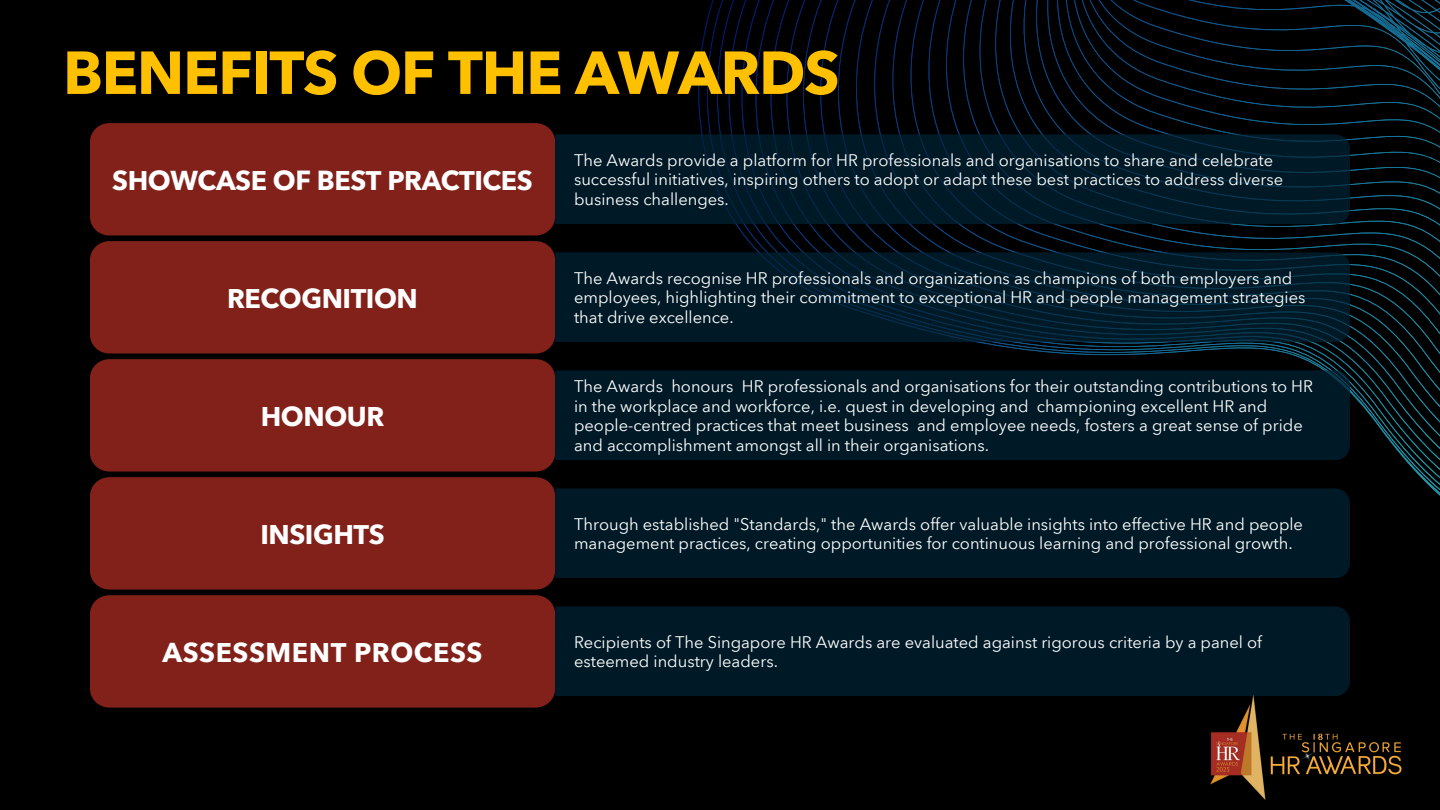
<style>
.page{position:relative;width:1440px;height:810px;background:#000}
.page>*{position:absolute;margin:0;border:0;box-sizing:border-box;transform-origin:0 0}
.t1{font:700 60px "Avenir Next Thai Modern";letter-spacing:-.02em;color:#ffc000}
.t2{font:700 27px "Avenir Next Thai Modern";letter-spacing:-.015em;color:#fff}
.t3{font:700 27px "Avenir Next Thai Modern";letter-spacing:.02em;color:#fff}
.t4{font:16.5px/19.5px "Avenir Next Thai Modern";color:#fff}
</style>
<div class="page">
<svg style="left:698px;top:0;width:742px;height:496px"></svg>
<svg style="left:555px;top:134px;width:795px;height:90px;background:#001a28"></svg>
<div style="left:90px;top:123px;width:465px;height:113px;background:#81211a"></div>
<svg style="left:555px;top:252px;width:795px;height:90px;background:#001b29"></svg>
<div style="left:90px;top:241px;width:465px;height:113px;background:#81211a"></div>
<div style="left:555px;top:370px;width:795px;height:90px;background:#001926"></div>
<div style="left:90px;top:359px;width:465px;height:113px;background:#81211a"></div>
<div style="left:555px;top:488px;width:795px;height:90px;background:#001926"></div>
<div style="left:90px;top:477px;width:465px;height:113px;background:#81211a"></div>
<div style="left:555px;top:606px;width:795px;height:90px;background:#001926"></div>
<div style="left:90px;top:595px;width:465px;height:113px;background:#81211a"></div>
<img style="left:1210px;top:684px;width:192px;height:116px">
<p class="t1" style="left:63px;top:26px;width:778px">BENEFITS OF THE AWARDS</p>
<h1 class="t2" style="left:112px;top:159px;width:422px">SHOWCASE OF BEST PRACTICES</h1>
<p class="t2" style="left:227px;top:277px;width:192px">RECOGNITION</p>
<h2 class="t2" style="left:261px;top:395px;width:125px">HONOUR</h2>
<h2 class="t2" style="left:260px;top:513px;width:126px">INSIGHTS</h2>
<h2 class="t3" style="left:163px;top:631px;width:322px">ASSESSMENT PROCESS</h2>
<p class="t4" style="left:574px;top:149px;width:711px">The Awards provide a platform for HR professionals and organisations to share and celebrate successful initiatives, inspiring others to adopt or adapt these best practices to address diverse business challenges.</p>
<h2 class="t4" style="left:574px;top:267px;width:733px">The Awards recognise HR professionals and organizations as champions of both employers and employees, highlighting their commitment to exceptional HR and people management strategies that drive excellence.</h2>
<h2 class="t4" style="left:574px;top:376px;width:741px">The Awards honours HR professionals and organisations for their outstanding contributions to HR in the workplace and workforce, i.e. quest in developing and championing excellent HR and people-centred practices that meet business</h2>
<p class="t4" style="left:574px;top:415px;width:730px;text-indent:343px">and employee needs, fosters a great sense of pride and accomplishment amongst all in their organisations.</p>
<p class="t4" style="left:574px;top:513px;width:731px">Through established "Standards," the Awards offer valuable insights into effective HR and people management practices, creating opportunities for continuous learning and professional growth.</p>
<p class="t4" style="left:574px;top:631px;width:690px">Recipients of The Singapore HR Awards are evaluated against rigorous criteria by a panel of</p>
<p class="t4" style="left:574px;top:651px;width:205px">esteemed industry leaders.</p>
</div>
